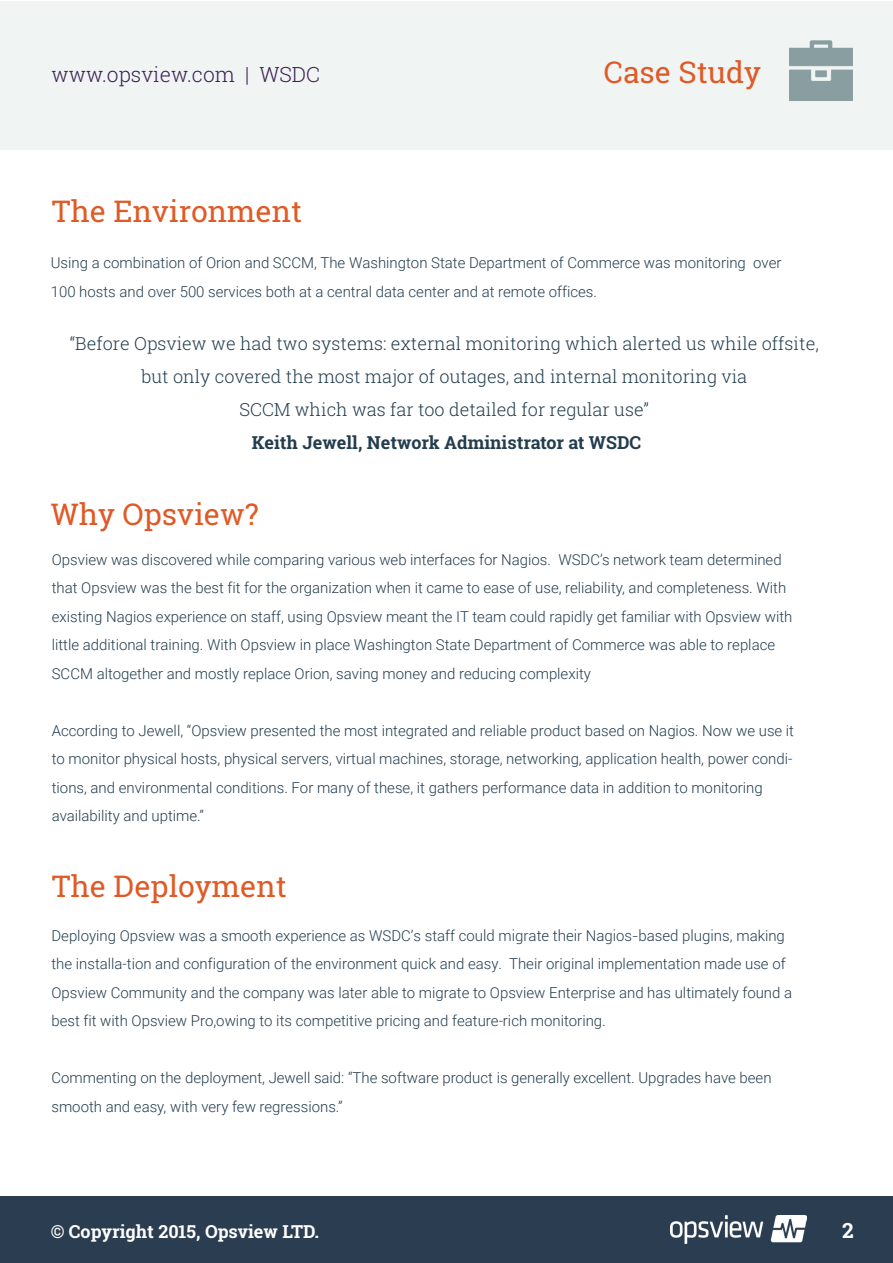
<style>
.page{position:relative;width:893px;height:1263px;background:#fff}
.page>*{position:absolute;margin:0;border:0;box-sizing:border-box;transform-origin:0 0}
.t1{font:30px "Roboto Slab";color:#df5a26}
.t2{font:300 21px "Roboto Slab";color:#3d1f53}
.t3{font:700 21px "Roboto Slab";color:#fff}
.t4{font:300 18px/33px "Roboto Slab";color:#233d4e;text-align:center}
.t5{font:700 18px "Roboto Slab";color:#233d4e}
.t6{font:700 18px "Roboto Slab";color:#fff}
.t7{font:300 15px/28.5px "Roboto";color:#233d4e}
</style>
<div class="page">
<div style="left:0;top:1196px;width:893px;height:67px;background:#2b3d50"></div>
<img style="left:670px;top:1215px;width:136px;height:28px">
<div style="left:0;top:1px;width:893px;height:149px;background:#f0f4f3"></div>
<img style="left:789px;top:40px;width:64px;height:61px">
<h2 class="t2" style="left:52px;top:60px;width:270px">www.opsview.com | WSDC</h2>
<h1 class="t1" style="left:604px;top:52px;width:159px">Case Study</h1>
<h1 class="t1" style="left:52px;top:191px;width:252px">The Environment</h1>
<p class="t7" style="left:51px;top:248px;width:732px">Using a combination of Orion and SCCM, The Washington State Department of Commerce was monitoring over<br>100 hosts and over 500 services both at a central data center and at remote offices.</p>
<p class="t4" style="left:70px;top:327px;width:750px">“Before Opsview we had two systems: external monitoring which alerted us while offsite, but only covered the most major of outages, and internal monitoring via<br>SCCM which was far too detailed for regular use”</p>
<p class="t5" style="left:252px;top:430px;width:391px">Keith Jewell, Network Administrator at WSDC</p>
<h1 class="t1" style="left:51px;top:493px;width:209px">Why Opsview?</h1>
<p class="t7" style="left:52px;top:545px;width:742px">Opsview was discovered while comparing various web interfaces for Nagios. WSDC’s network team determined that Opsview was the best fit for the organization when it came to ease of use, reliability, and completeness. With existing Nagios experience on staff, using Opsview meant the IT team could rapidly get familiar with Opsview with little additional training. With Opsview in place Washington State Department of Commerce was able to replace SCCM altogether and mostly replace Orion, saving money and reducing complexity</p>
<p class="t7" style="left:52px;top:716px;width:744px">According to Jewell, “Opsview presented the most integrated and reliable product based on Nagios. Now we use it to monitor physical hosts, physical servers, virtual machines, storage, networking, application health, power condi&shy;tions, and environmental conditions. For many of these, it gathers performance data in addition to monitoring availability and uptime.”</p>
<h1 class="t1" style="left:52px;top:865px;width:236px">The Deployment</h1>
<p class="t7" style="left:51px;top:920px;width:742px">Deploying Opsview was a smooth experience as WSDC’s staff could migrate their Nagios-based plugins, making the installa-tion and configuration of the environment quick and easy. Their original implementation made use of Opsview Community and the company was later able to migrate to Opsview Enterprise and has ultimately found a best fit with Opsview Pro,owing to its competitive pricing and feature-rich monitoring.</p>
<p class="t7" style="left:51px;top:1063px;width:722px">Commenting on the deployment, Jewell said: “The software product is generally excellent. Upgrades have been smooth and easy, with very few regressions.”</p>
<p class="t6" style="left:51px;top:1219px;width:270px">© Copyright 2015, Opsview LTD.</p>
<h2 class="t3" style="left:842px;top:1215px;width:13px">2</h2>
</div>
